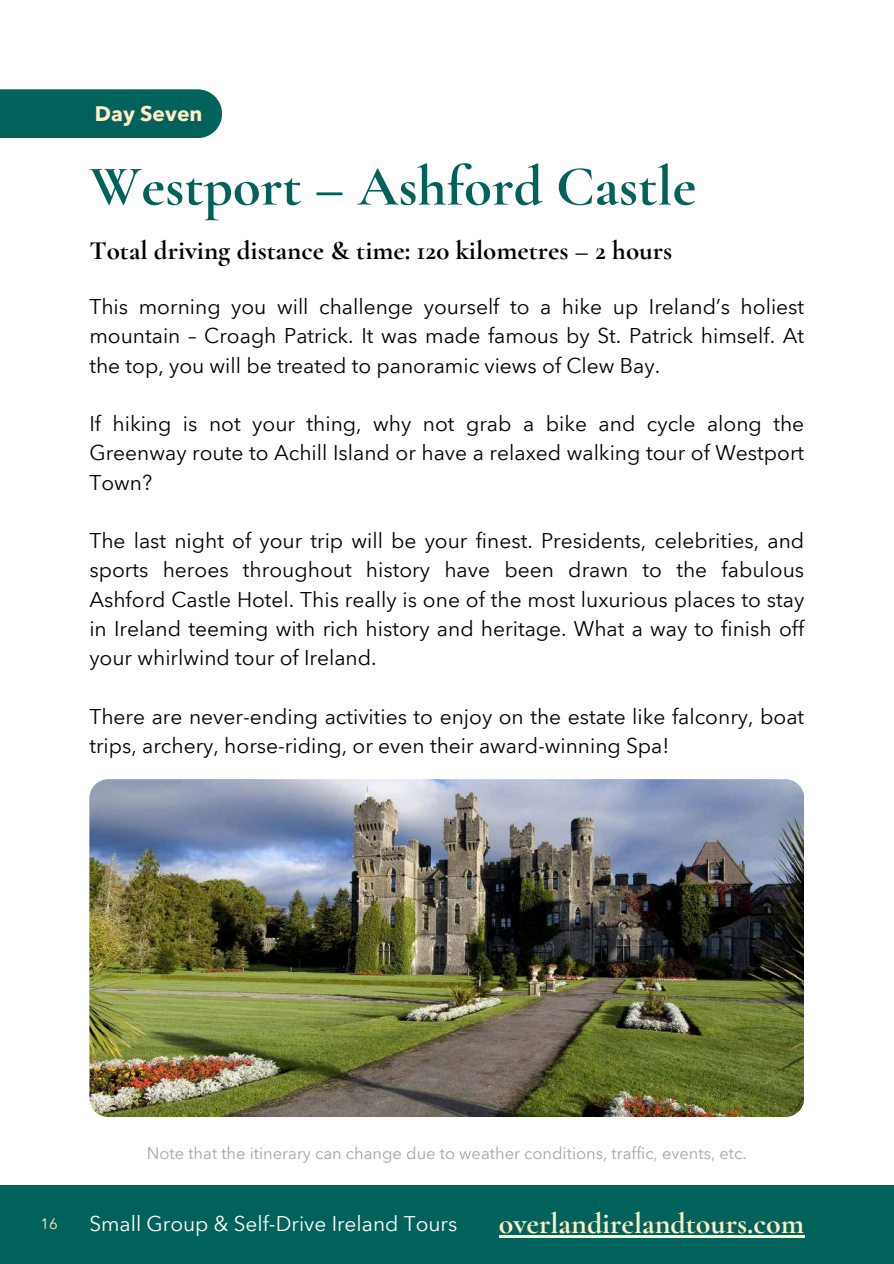
<style>
.page{position:relative;width:894px;height:1264px;background:#fff}
.page>*{position:absolute;margin:0;border:0;box-sizing:border-box;transform-origin:0 0}
.t1{font:700 57px "Cormorant Garamond";color:#00625b}
.t2{font:700 30px "Cormorant Garamond";color:#ffeec6}
.t3{font:700 27px "Cormorant Garamond";color:#000}
.t4{font:21px/29.2px "Avenir Next Arabic";color:#000;text-align:justify}
.t5{font:700 21px "Avenir Next Arabic";color:#ffeec6}
.t6{font:20.85px "Avenir Next Arabic";color:#fff}
.t7{font:16.5px "Avenir Next Arabic";color:#a6a6a6}
.t8{font:15px "Avenir Next Arabic";color:#ffeec6}
</style>
<div class="page">
<div style="left:0;top:1184px;width:893px;height:79px;background:#00625b"></div>
<hr style="left:498px;top:1235px;width:306px;height:2px;background:#ffeec6">
<div style="left:0;top:89px;width:222px;height:49px;background:#00625b"></div>
<img style="left:89px;top:779px;width:714px;height:337px">
<p class="t5" style="left:95px;top:101px;width:109px">Day Seven</p>
<h1 class="t1" style="left:89px;top:152px;width:608px">Westport – Ashford Castle</h1>
<p class="t3" style="left:89px;top:234px;width:584px">Total driving distance &amp; time: 120 kilometres – 2 hours</p>
<p class="t4" style="left:89px;top:292px;width:716px">This morning you will challenge yourself to a hike up Ireland’s holiest mountain – Croagh Patrick. It was made famous by St. Patrick himself. At the top, you will be treated to panoramic views of Clew Bay.</p>
<p class="t4" style="left:89px;top:409px;width:716px">If hiking is not your thing, why not grab a bike and cycle along the Greenway route to Achill Island or have a relaxed walking tour of Westport Town?</p>
<p class="t4" style="left:89px;top:526px;width:716px">The last night of your trip will be your finest. Presidents, celebrities, and sports heroes throughout history have been drawn to the fabulous Ashford Castle Hotel. This really is one of the most luxurious places to stay in Ireland teeming with rich history and heritage. What a way to finish off your whirlwind tour of Ireland.</p>
<p class="t4" style="left:89px;top:701px;width:716px">There are never-ending activities to enjoy on the estate like falconry, boat trips, archery, horse-riding, or even their award-winning Spa!</p>
<p class="t7" style="left:147px;top:1143px;width:601px">Note that the itinerary can change due to weather conditions, traffic, events, etc.</p>
<p class="t8" style="left:40px;top:1214px;width:19px">16</p>
<p class="t6" style="left:89px;top:1211px;width:369px">Small Group &amp; Self-Drive Ireland Tours</p>
<h2 class="t2" style="left:498px;top:1205px;width:307px">overlandirelandtours.com</h2>
</div>
